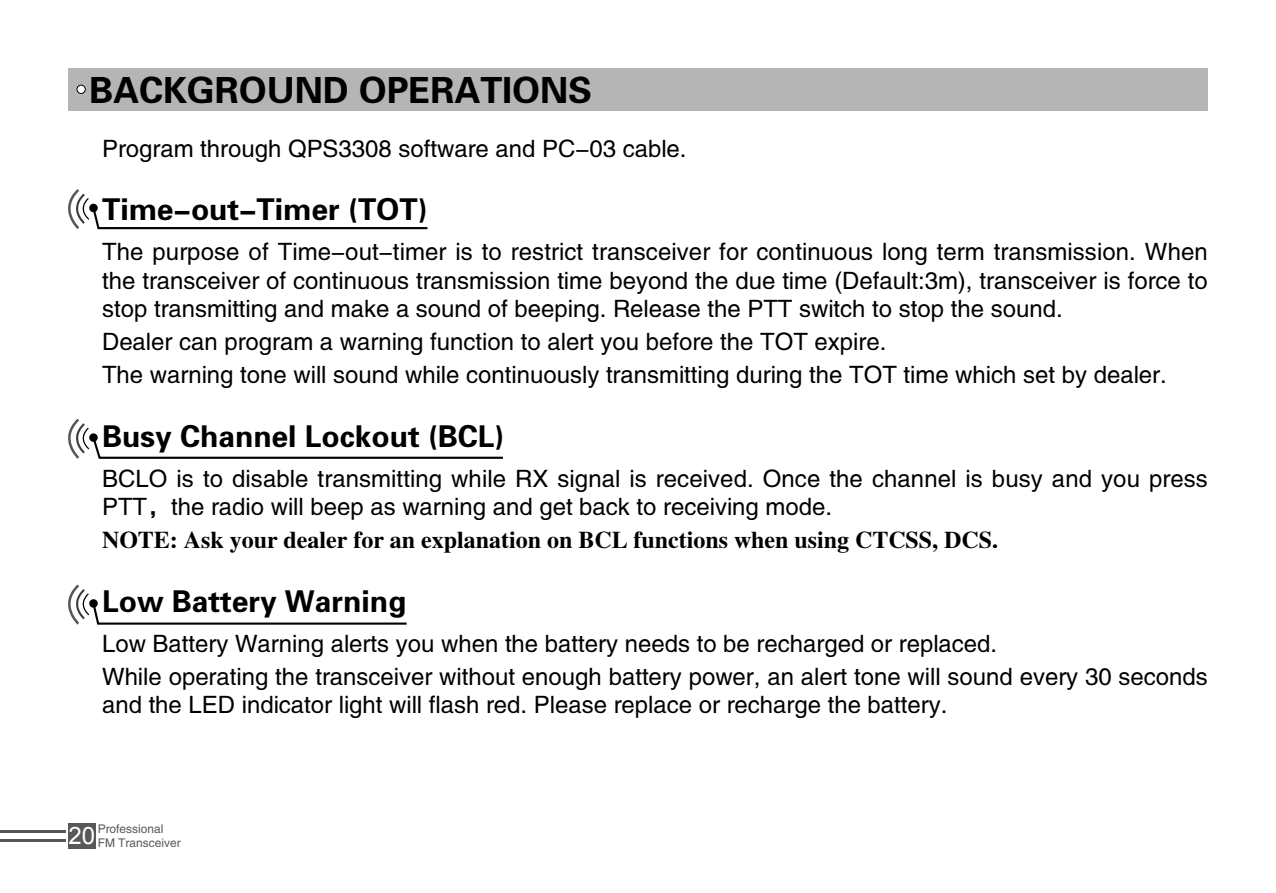
<style>
.page{position:relative;width:1276px;height:893px;background:#fff}
.page>*{position:absolute;margin:0;border:0;box-sizing:border-box;transform-origin:0 0}
.t1{font:36px "FZDHTJW GB1 0";color:#000}
.t2{font:30px "FZDHTJW GB1 0";color:#000}
.t3{font:24px/28.8px "FZHTJW GB1 0";color:#000}
.t4{font:24px "FZXBSJW GB1 0";color:#000}
.t5{font:12px/14.4px "FZHTJW GB1 0";color:#595757}
</style>
<div class="page">
<div style="left:68px;top:68px;width:1140px;height:43px;background:#b5b5b6"></div>
<div style="left:77px;top:85px;width:8px;height:8px;background:#fff;border-radius:50%"></div>
<div style="left:77px;top:85px;width:9px;height:9px;border:1px solid #000;border-radius:50%"></div>
<div style="left:68px;top:823px;width:27px;height:25px;background:#595757"></div>
<hr style="left:0;top:830px;width:65px;height:2px;background:#595757">
<hr style="left:0;top:839px;width:65px;height:3px;background:#595757">
<svg style="left:68px;top:189px;width:360px;height:41px"></svg>
<div style="left:89px;top:204px;width:9px;height:8px;background:#000;border-radius:50%"></div>
<svg style="left:68px;top:418px;width:435px;height:41px"></svg>
<div style="left:89px;top:433px;width:9px;height:9px;background:#000;border-radius:50%"></div>
<svg style="left:68px;top:584px;width:339px;height:41px"></svg>
<div style="left:89px;top:599px;width:9px;height:9px;background:#000;border-radius:50%"></div>
<h1 class="t1" style="left:89px;top:71px;width:504px">BACKGROUND OPERATIONS</h1>
<p class="t3" style="left:102px;top:134px;width:586px">Program through QPS3308 software and PC-03 cable.</p>
<p class="t2" style="left:102px;top:194px;width:327px">Time-out-Timer (TOT)</p>
<p class="t3" style="left:102px;top:237px;width:1107px;text-align:justify">The purpose of Time-out-timer is to restrict transceiver for continuous long term transmission. When the transceiver of continuous transmission time beyond the due time (Default:3m), transceiver is force to stop transmitting and make a sound of beeping. Release the PTT switch to stop the sound.</p>
<p class="t3" style="left:102px;top:326px;width:1066px;line-height:33px">Dealer can program a warning function to alert you before the TOT expire.<br>The warning tone will sound while continuously transmitting during the TOT time which set by dealer.</p>
<p class="t2" style="left:102px;top:420px;width:404px">Busy Channel Lockout (BCL)</p>
<p class="t3" style="left:102px;top:464px;width:1107px">BCLO is to disable transmitting while RX signal is received. Once the channel is busy and you press<br>PTT，the radio will beep as warning and get back to receiving mode.</p>
<p class="t4" style="left:102px;top:527px;width:897px">NOTE: Ask your dealer for an explanation on BCL functions when using CTCSS, DCS.</p>
<p class="t2" style="left:102px;top:585px;width:306px">Low Battery Warning</p>
<p class="t3" style="left:102px;top:627px;width:1107px;line-height:33px">Low Battery Warning alerts you when the battery needs to be recharged or replaced.<br>While operating the transceiver without enough battery power, an alert tone will sound every 30 seconds</p>
<p class="t3" style="left:102px;top:691px;width:847px">and the LED indicator light will flash red. Please replace or recharge the battery.</p>
<p class="t5" style="left:68px;top:822px;width:114px;text-indent:29px">Professional<br><sup>20</sup> FM Transceiver</p>
</div>
